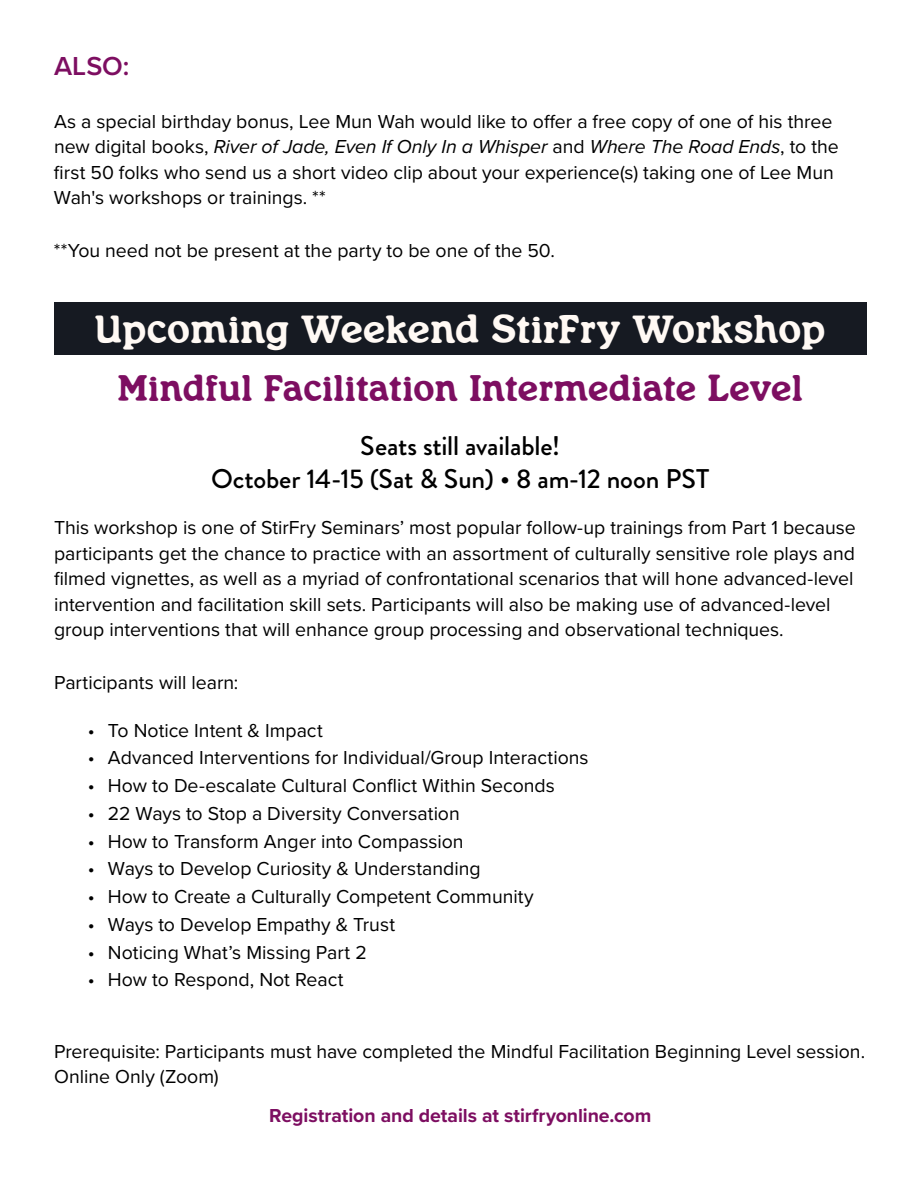
<style>
.page{position:relative;width:918px;height:1188px;background:#fff}
.page>*{position:absolute;margin:0;border:0;box-sizing:border-box;transform-origin:0 0}
.t1{font:39px "Generation 1970";letter-spacing:-.01em;color:#fff9f4}
.t2{font:36px "Generation 1970";letter-spacing:-.005em;color:#7d0e61}
.t3{font:500 27px/33.8px "Brandon Grotesque";letter-spacing:-.005em;color:#000;text-align:center}
.t4{font:600 27px "Proxima Nova";color:#7d0e61}
.t5{font:19.5px/25.5px "Proxima Nova";color:#000}
.t6{font:700 19.5px "Proxima Nova";letter-spacing:-.005em;color:#7d0e61}
.s1{font-style:italic}
</style>
<div class="page">
<div style="left:54px;top:302px;width:812px;height:53px;background:#161a22"></div>
<h3 class="t4" style="left:54px;top:46px;width:77px">ALSO:</h3>
<p class="t5" style="left:54px;top:108px;width:786px">As a special birthday bonus, Lee Mun Wah would like to offer a free copy of one of his three new digital books, <span class="s1">River of Jade, Even If Only In a Whisper</span> and <span class="s1">Where The Road Ends</span>, to the first 50 folks who send us a short video clip about your experience(s) taking one of Lee Mun Wah's workshops or trainings. **</p>
<p class="t5" style="left:54px;top:237px;width:503px">**You need not be present at the party to be one of the 50.</p>
<h1 class="t1" style="left:95px;top:305px;width:733px">Upcoming Weekend StirFry Workshop</h1>
<h2 class="t2" style="left:118px;top:366px;width:687px">Mindful Facilitation Intermediate Level</h2>
<h3 class="t3" style="left:211px;top:429px;width:500px">Seats still available!<br>October 14-15 (Sat &amp; Sun) • 8 am-12 noon PST</h3>
<p class="t5" style="left:54px;top:514px;width:803px">This workshop is one of StirFry Seminars’ most popular follow-up trainings from Part 1 because participants get the chance to practice with an assortment of culturally sensitive role plays and filmed vignettes, as well as a myriad of confrontational scenarios that will hone advanced-level intervention and facilitation skill sets. Participants will also be making use of advanced-level group interventions that will enhance group processing and observational techniques.</p>
<p class="t5" style="left:54px;top:669px;width:186px">Participants will learn:</p>
<p class="t5" style="left:88px;top:717px;width:237px">• To Notice Intent &amp; Impact</p>
<p class="t5" style="left:88px;top:744px;width:502px">• Advanced Interventions for Individual/Group Interactions</p>
<p class="t5" style="left:88px;top:772px;width:469px">• How to De-escalate Cultural Conflict Within Seconds</p>
<p class="t5" style="left:88px;top:800px;width:374px">• 22 Ways to Stop a Diversity Conversation</p>
<p class="t5" style="left:88px;top:828px;width:377px">• How to Transform Anger into Compassion</p>
<p class="t5" style="left:88px;top:855px;width:394px">• Ways to Develop Curiosity &amp; Understanding</p>
<p class="t5" style="left:88px;top:883px;width:447px">• How to Create a Culturally Competent Community</p>
<p class="t5" style="left:88px;top:911px;width:309px">• Ways to Develop Empathy &amp; Trust</p>
<p class="t5" style="left:88px;top:939px;width:281px">• Noticing What’s Missing Part 2</p>
<p class="t5" style="left:88px;top:966px;width:257px">• How to Respond, Not React</p>
<p class="t5" style="left:54px;top:1038px;width:813px">Prerequisite: Participants must have completed the Mindful Facilitation Beginning Level session.<br>Online Only (Zoom)</p>
<p class="t6" style="left:269px;top:1101px;width:384px">Registration and details at stirfryonline.com</p>
</div>
